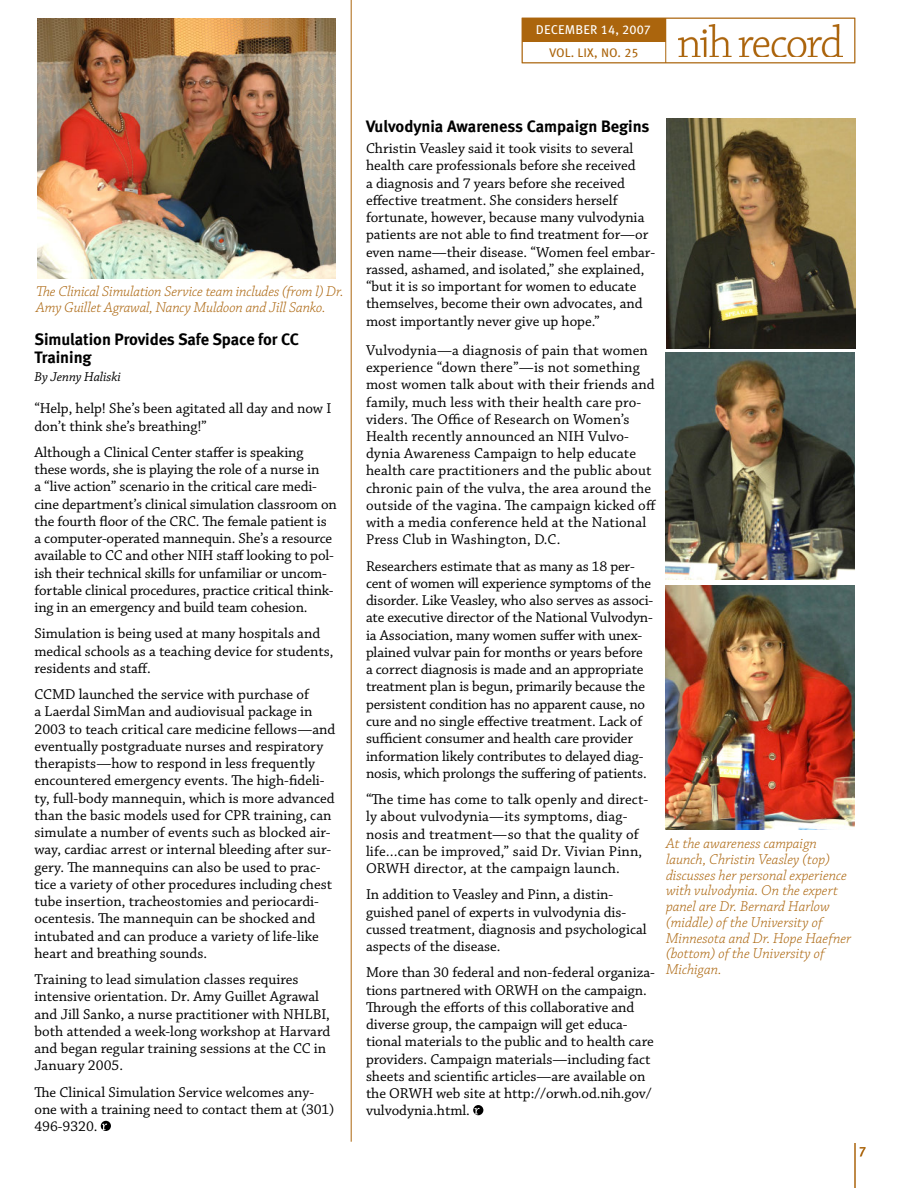
<style>
.page{position:relative;width:918px;height:1188px;background:#fff}
.page>*{position:absolute;margin:0;border:0;box-sizing:border-box;transform-origin:0 0}
.Headline_2__with_byl{font:700 16.5px/18px "Meta";letter-spacing:-.005em;color:#000}
.Headline_2__without{font:700 16.5px "Meta";color:#000}
.Body_Text_2{font:15px/17.2px "Chaparral Pro";letter-spacing:-.005em;color:#000}
.Headline_2__without-2{font:15px/17.2px "Chaparral Pro";letter-spacing:-.005em;color:#000}
.Photo_caption{font:italic 300 15px/15.8px "Chaparral Pro";color:#ab650d}
.Body_Text_2-2{font:italic 300 15px/15.8px "Chaparral Pro";letter-spacing:-.01em;color:#ab650d}
.Byline{font:italic 13.5px "Chaparral Pro";letter-spacing:-.005em;color:#000}
.t1{font:13.5px "Meta";color:#ab650d}
.t2{font:12.75px "Meta Book LF Caps";letter-spacing:.01em;color:#fff}
.t3{font:12.45px "Meta Book LF Caps";letter-spacing:.01em;color:#ab650d}
</style>
<div class="page">
<hr style="left:855px;top:1143px;width:1px;height:45px;background:#ab650d">
<img style="left:666px;top:118px;width:190px;height:230px">
<img style="left:665px;top:353px;width:190px;height:227px">
<img style="left:665px;top:585px;width:190px;height:245px">
<svg style="left:473px;top:1105px;width:10px;height:10px"></svg>
<svg style="left:474px;top:1108px;width:6px;height:6px"></svg>
<hr style="left:351px;top:0;width:1px;height:1142px;background:#ab650d">
<svg style="left:101px;top:1121px;width:10px;height:10px"></svg>
<svg style="left:102px;top:1124px;width:5px;height:6px"></svg>
<img style="left:38px;top:18px;width:298px;height:261px">
<svg style="left:522px;top:18px;width:333px;height:45px"></svg>
<div style="left:522px;top:18px;width:144px;height:24px;background:#ab650d"></div>
<hr style="left:665px;top:18px;width:1px;height:45px;background:#ab650d">
<p class="t2" style="left:536px;top:22px;width:117px">DECEMBER 14, 2007</p>
<p class="t3" style="left:550px;top:45px;width:90px">VOL. LIX, NO. 25</p>
<p class="t2" style="left:535px;top:22px;width:25px">NOV</p>
<p class="t2" style="left:609px;top:22px;width:9px">6</p>
<p class="t3" style="left:631px;top:45px;width:8px">3</p>
<p class="Body_Text_2-2" style="left:36px;top:284px;width:309px">The Clinical Simulation Service team includes (from l) Dr.<br>Amy Guillet Agrawal, Nancy Muldoon and Jill Sanko.</p>
<p class="Headline_2__with_byl" style="left:34px;top:330px;width:266px">Simulation Provides Safe Space for CC<br>Training</p>
<p class="Byline" style="left:34px;top:369px;width:88px">By Jenny Haliski</p>
<p class="Body_Text_2" style="left:34px;top:400px;width:298px">“Help, help! She’s been agitated all day and now I don’t think she’s breathing!”</p>
<p class="Body_Text_2" style="left:34px;top:444px;width:304px">Although a Clinical Center staffer is speaking these words, she is playing the role of a nurse in<br>a “live action” scenario in the critical care medi&shy;cine department’s clinical simulation classroom on the fourth floor of the CRC. The female patient is a computer-operated mannequin. She’s a resource available to CC and other NIH staff looking to pol&shy;ish their technical skills for unfamiliar or uncom&shy;fortable clinical procedures, practice critical think&shy;ing in an emergency and build team cohesion.</p>
<p class="Body_Text_2" style="left:34px;top:625px;width:301px">Simulation is being used at many hospitals and medical schools as a teaching device for students, residents and staff.</p>
<p class="Body_Text_2" style="left:34px;top:686px;width:302px">CCMD launched the service with purchase of<br>a Laerdal SimMan and audiovisual package in 2003 to teach critical care medicine fellows—and eventually postgraduate nurses and respiratory therapists—how to respond in less frequently encountered emergency events. The high-fideli&shy;ty, full-body mannequin, which is more advanced than the basic models used for CPR training, can simulate a number of events such as blocked air&shy;way, cardiac arrest or internal bleeding after sur&shy;gery. The mannequins can also be used to prac&shy;tice a variety of other procedures including chest tube insertion, tracheostomies and periocardi&shy;ocentesis. The mannequin can be shocked and intubated and can produce a variety of life-like heart and breathing sounds.</p>
<p class="Body_Text_2" style="left:34px;top:971px;width:297px">Training to lead simulation classes requires intensive orientation. Dr. Amy Guillet Agrawal and Jill Sanko, a nurse practitioner with NHLBI, both attended a week-long workshop at Harvard and began regular training sessions at the CC in January 2005.</p>
<p class="Body_Text_2" style="left:34px;top:1084px;width:301px">The Clinical Simulation Service welcomes any&shy;one with a training need to contact them at (301)<br>496-9320.</p>
<p class="Headline_2__without" style="left:366px;top:116px;width:285px">Vulvodynia Awareness Campaign Begins</p>
<p class="Headline_2__without-2" style="left:366px;top:140px;width:291px">Christin Veasley said it took visits to several health care professionals before she received<br>a diagnosis and 7 years before she received effective treatment. She considers herself fortunate, however, because many vulvodynia patients are not able to find treatment for—or even name—their disease. “Women feel embar&shy;rassed, ashamed, and isolated,” she explained, “but it is so important for women to educate themselves, become their own advocates, and most importantly never give up hope.”</p>
<p class="Body_Text_2" style="left:366px;top:342px;width:292px">Vulvodynia—a diagnosis of pain that women experience “down there”—is not something most women talk about with their friends and family, much less with their health care pro&shy;viders. The Office of Research on Women’s Health recently announced an NIH Vulvo&shy;dynia Awareness Campaign to help educate health care practitioners and the public about chronic pain of the vulva, the area around the outside of the vagina. The campaign kicked off with a media conference held at the National Press Club in Washington, D.C.</p>
<p class="Body_Text_2" style="left:366px;top:558px;width:289px">Researchers estimate that as many as 18 per&shy;cent of women will experience symptoms of the disorder. Like Veasley, who also serves as associ&shy;ate executive director of the National Vulvodyn&shy;ia Association, many women suffer with unex&shy;plained vulvar pain for months or years before<br>a correct diagnosis is made and an appropriate treatment plan is begun, primarily because the persistent condition has no apparent cause, no cure and no single effective treatment. Lack of sufficient consumer and health care provider information likely contributes to delayed diag&shy;nosis, which prolongs the suffering of patients.</p>
<p class="Body_Text_2" style="left:366px;top:791px;width:284px">“The time has come to talk openly and direct&shy;ly about vulvodynia—its symptoms, diag&shy;nosis and treatment—so that the quality of life…can be improved,” said Dr. Vivian Pinn, ORWH director, at the campaign launch.</p>
<p class="Body_Text_2" style="left:366px;top:886px;width:282px">In addition to Veasley and Pinn, a distin&shy;guished panel of experts in vulvodynia dis&shy;cussed treatment, diagnosis and psychological aspects of the disease.</p>
<p class="Body_Text_2" style="left:366px;top:964px;width:290px">More than 30 federal and non-federal organiza&shy;tions partnered with ORWH on the campaign.<br>Through the efforts of this collaborative and diverse group, the campaign will get educa&shy;tional materials to the public and to health care providers. Campaign materials—including fact sheets and scientific articles—are available on the ORWH web site at http://orwh.od.nih.gov/ vulvodynia.html.</p>
<p class="Photo_caption" style="left:666px;top:836px;width:187px">At the awareness campaign launch, Christin Veasley (top) discusses her personal experience with vulvodynia. On the expert panel are Dr. Bernard Harlow (middle) of the University of<br>Minnesota and Dr. Hope Haefner (bottom) of the University of<br>Michigan.</p>
<p class="t1" style="left:860px;top:1141px;width:8px">7</p>
</div>
